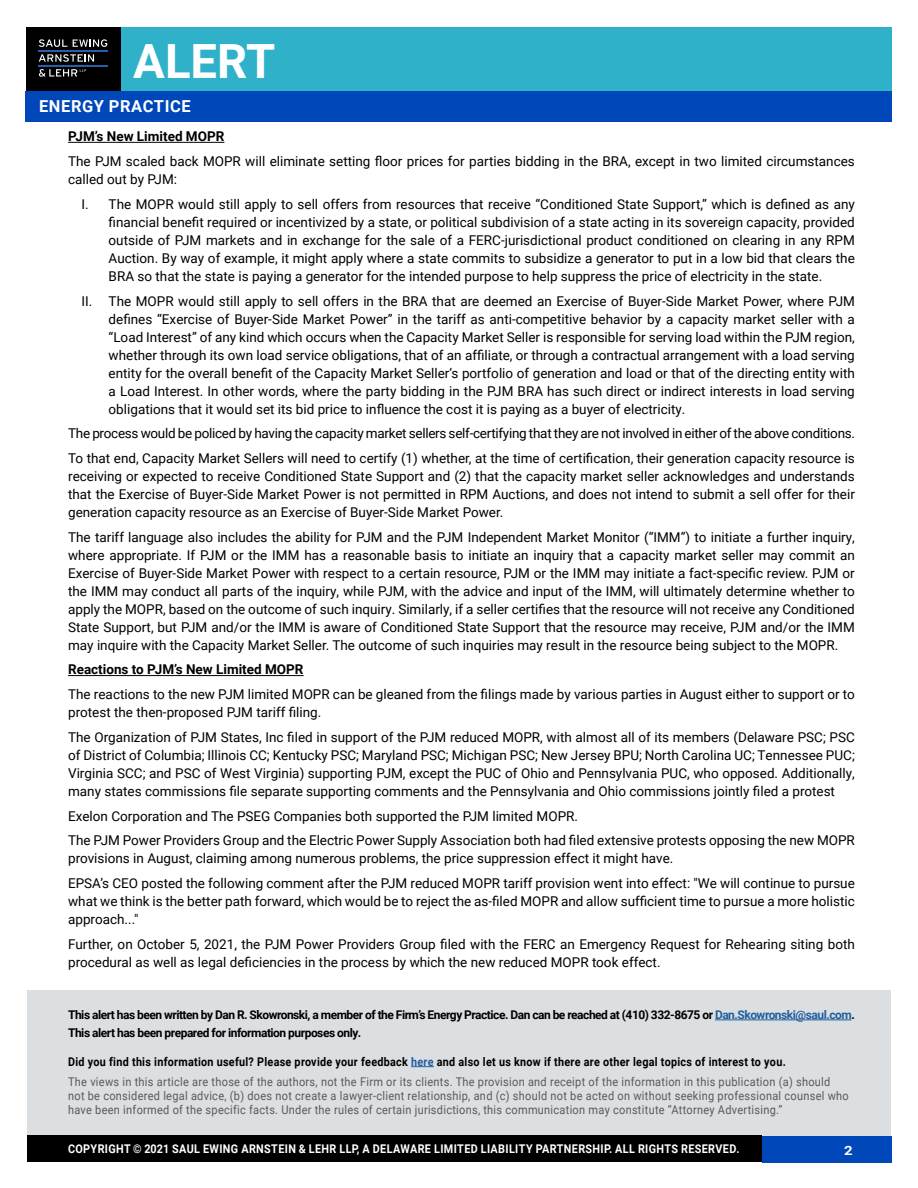
<style>
.page{position:relative;width:918px;height:1188px;background:#fff}
.page>*{position:absolute;margin:0;border:0;box-sizing:border-box;transform-origin:0 0}
.t1{font:700 47.25px "Roboto";color:#fff}
.t2{font:700 16.5px "Roboto";letter-spacing:.035em;color:#fff}
.t3{font:13.5px/18px "Roboto";color:#000}
.t4{font:13.5px/24.8px "Roboto";letter-spacing:-.02em;color:#000}
.t5{font:700 13.5px "Roboto";color:#000}
.t6{font:700 12.75px "Roboto";color:#fff;scale:1.17 1}
.t7{font:12px/19.8px "Roboto";letter-spacing:.025em;color:#58595b;scale:.92 1}
.t8{font:700 12px/18px "Roboto";letter-spacing:-.04em;color:#000}
.t9{font:700 12px "Roboto";letter-spacing:.035em;color:#fff;scale:.9 1}
.s1{color:#215e9e}
.s2{font-weight:700;color:#000}
.s3{font-weight:700;color:#215e9e}
</style>
<div class="page">
<div style="left:120px;top:27px;width:772px;height:94px;background:#2fb1c9"></div>
<div style="left:26px;top:91px;width:866px;height:30px;background:#0047ba"></div>
<div style="left:26px;top:27px;width:94px;height:64px;background:#000"></div>
<svg style="left:39px;top:39px;width:28px;height:8px"></svg>
<svg style="left:73px;top:39px;width:34px;height:8px"></svg>
<svg style="left:39px;top:54px;width:55px;height:8px"></svg>
<svg style="left:39px;top:69px;width:47px;height:8px"></svg>
<hr style="left:38px;top:50px;width:70px;height:1px;background:#265eac">
<hr style="left:38px;top:65px;width:70px;height:1px;background:#265eac">
<hr style="left:68px;top:142px;width:156px;height:1px;background:#000">
<hr style="left:68px;top:675px;width:236px;height:1px;background:#000">
<div style="left:28px;top:990px;width:863px;height:158px;background:#dbdfe1"></div>
<div style="left:762px;top:1136px;width:129px;height:26px;background:#0047ba"></div>
<div style="left:28px;top:1136px;width:734px;height:26px;background:#000"></div>
<hr style="left:715px;top:1020px;width:136px;height:1px;background:#215e9e">
<svg style="left:411px;top:1066px;width:23px;height:1px"></svg>
<h1 class="t1" style="left:133px;top:28px;width:144px">ALERT</h1>
<p class="t2" style="left:39px;top:94px;width:153px">ENERGY PRACTICE</p>
<p class="t5" style="left:68px;top:127px;width:158px">PJM’s New Limited MOPR</p>
<p class="t3" style="left:68px;top:152px;width:788px">The PJM scaled back MOPR will eliminate setting floor prices for parties bidding in the BRA, except in two limited circumstances called out by PJM:</p>
<p class="t3" style="left:109px;top:195px;width:748px;text-align:justify;text-indent:-27px">I. The MOPR would still apply to sell offers from resources that receive “Conditioned State Support,” which is defined as any financial benefit required or incentivized by a state, or political subdivision of a state acting in its sovereign capacity, provided outside of PJM markets and in exchange for the sale of a FERC-jurisdictional product conditioned on clearing in any RPM Auction. By way of example, it might apply where a state commits to subsidize a generator to put in a low bid that clears the BRA so that the state is paying a generator for the intended purpose to help suppress the price of electricity in the state.</p>
<p class="t3" style="left:109px;top:291px;width:748px;text-align:justify;text-indent:-27px">II. The MOPR would still apply to sell offers in the BRA that are deemed an Exercise of Buyer-Side Market Power, where PJM defines “Exercise of Buyer-Side Market Power” in the tariff as anti-competitive behavior by a capacity market seller with a “Load Interest” of any kind which occurs when the Capacity Market Seller is responsible for serving load within the PJM region, whether through its own load service obligations, that of an affiliate, or through a contractual arrangement with a load serving entity for the overall benefit of the Capacity Market Seller’s portfolio of generation and load or that of the directing entity with a Load Interest. In other words, where the party bidding in the PJM BRA has such direct or indirect interests in load serving obligations that it would set its bid price to influence the cost it is paying as a buyer of electricity.</p>
<p class="t4" style="left:68px;top:421px;width:788px">The process would be policed by having the capacity market sellers self-certifying that they are not involved in either of the above conditions.<br>To that end, Capacity Market Sellers will need to certify (1) whether, at the time of certification, their generation capacity resource is</p>
<p class="t3" style="left:68px;top:467px;width:788px;text-align:justify">receiving or expected to receive Conditioned State Support and (2) that the capacity market seller acknowledges and understands that the Exercise of Buyer-Side Market Power is not permitted in RPM Auctions, and does not intend to submit a sell offer for their generation capacity resource as an Exercise of Buyer-Side Market Power.</p>
<p class="t3" style="left:68px;top:527px;width:788px;text-align:justify">The tariff language also includes the ability for PJM and the PJM Independent Market Monitor (“IMM”) to initiate a further inquiry, where appropriate. If PJM or the IMM has a reasonable basis to initiate an inquiry that a capacity market seller may commit an Exercise of Buyer-Side Market Power with respect to a certain resource, PJM or the IMM may initiate a fact-specific review. PJM or the IMM may conduct all parts of the inquiry, while PJM, with the advice and input of the IMM, will ultimately determine whether to apply the MOPR, based on the outcome of such inquiry. Similarly, if a seller certifies that the resource will not receive any Conditioned State Support, but PJM and/or the IMM is aware of Conditioned State Support that the resource may receive, PJM and/or the IMM may inquire with the Capacity Market Seller. The outcome of such inquiries may result in the resource being subject to the MOPR.</p>
<p class="t5" style="left:68px;top:660px;width:237px">Reactions to PJM’s New Limited MOPR</p>
<p class="t3" style="left:68px;top:685px;width:788px">The reactions to the new PJM limited MOPR can be gleaned from the filings made by various parties in August either to support or to protest the then-proposed PJM tariff filing.</p>
<p class="t3" style="left:68px;top:728px;width:788px;text-align:justify">The Organization of PJM States, Inc filed in support of the PJM reduced MOPR, with almost all of its members (Delaware PSC; PSC of District of Columbia; Illinois CC; Kentucky PSC; Maryland PSC; Michigan PSC; New Jersey BPU; North Carolina UC; Tennessee PUC; Virginia SCC; and PSC of West Virginia) supporting PJM, except the PUC of Ohio and Pennsylvania PUC, who opposed. Additionally, many states commissions file separate supporting comments and the Pennsylvania and Ohio commissions jointly filed a protest</p>
<p class="t3" style="left:68px;top:803px;width:788px;line-height:24.8px">Exelon Corporation and The PSEG Companies both supported the PJM limited MOPR.<br>The PJM Power Providers Group and the Electric Power Supply Association both had filed extensive protests opposing the new MOPR</p>
<p class="t3" style="left:68px;top:846px;width:788px;line-height:24.8px">provisions in August, claiming among numerous problems, the price suppression effect it might have.<br>EPSA’s CEO posted the following comment after the PJM reduced MOPR tariff provision went into effect: "We will continue to pursue</p>
<p class="t3" style="left:68px;top:892px;width:788px">what we think is the better path forward, which would be to reject the as-filed MOPR and allow sufficient time to pursue a more holistic approach..."</p>
<p class="t3" style="left:68px;top:935px;width:788px">Further, on October 5, 2021, the PJM Power Providers Group filed with the FERC an Emergency Request for Rehearing siting both procedural as well as legal deficiencies in the process by which the new reduced MOPR took effect.</p>
<p class="t8" style="left:68px;top:1005px;width:788px">This alert has been written by Dan R. Skowronski, a member of the Firm’s Energy Practice. Dan can be reached at (410) 332-8675 or <span class="s1">Dan.Skowronski@saul.com</span>.<br>This alert has been prepared for information purposes only.</p>
<p class="t7" style="left:68px;top:1051px;width:830px"><span class="s2">Did you find this information useful? Please provide your feedback</span> <span class="s3">here</span> <span class="s2">and also let us know if there are other legal topics of interest to you.<br></span>The views in this article are those of the authors, not the Firm or its clients. The provision and receipt of the information in this publication (a) should</p>
<p class="t7" style="left:68px;top:1088px;width:850px;line-height:14.4px">not be considered legal advice, (b) does not create a lawyer-client relationship, and (c) should not be acted on without seeking professional counsel who have been informed of the specific facts. Under the rules of certain jurisdictions, this communication may constitute “Attorney Advertising.”</p>
<p class="t9" style="left:68px;top:1140px;width:748px">COPYRIGHT © 2021 SAUL EWING ARNSTEIN &amp; LEHR LLP, A DELAWARE LIMITED LIABILITY PARTNERSHIP. ALL RIGHTS RESERVED.</p>
<p class="t6" style="left:844px;top:1141px;width:9px">2</p>
</div>
